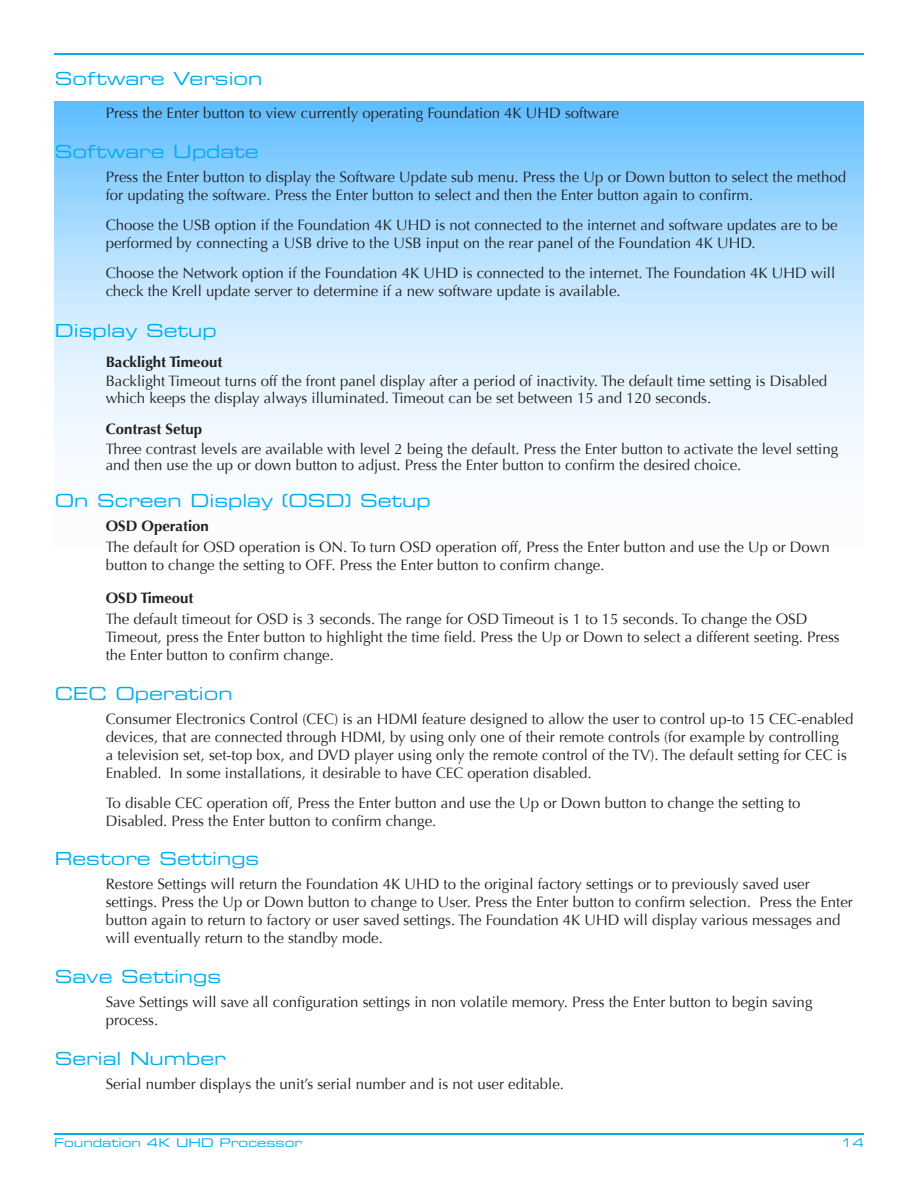
<style>
.page{position:relative;width:918px;height:1188px;background:#fff}
.page>*{position:absolute;margin:0;border:0;box-sizing:border-box;transform-origin:0 0}
.t1{font:18px "Eurostile Extended Two";color:#00aeef}
.t2{font:15px/18px "Optima";color:#231f20}
.t3{font:700 15px "Optima";color:#231f20}
.t4{font:12px "Eurostile Extended Two";color:#00aeef}
</style>
<div class="page">
<hr style="left:54px;top:53px;width:810px;height:2px;background:#00aeef">
<hr style="left:54px;top:1133px;width:810px;height:2px;background:#00aeef">
<svg style="left:54px;top:102px;width:810px;height:349px;background:#b8e1ff"></svg>
<p class="t1" style="left:55px;top:66px;width:209px">Software Version</p>
<p class="t2" style="left:106px;top:104px;width:515px">Press the Enter button to view currently operating Foundation 4K UHD software</p>
<p class="t1" style="left:55px;top:139px;width:205px">Software Update</p>
<p class="t2" style="left:106px;top:168px;width:742px">Press the Enter button to display the Software Update sub menu. Press the Up or Down button to select the method for updating the software. Press the Enter button to select and then the Enter button again to confirm.</p>
<p class="t2" style="left:106px;top:216px;width:733px">Choose the USB option if the Foundation 4K UHD is not connected to the internet and software updates are to be performed by connecting a USB drive to the USB input on the rear panel of the Foundation 4K UHD.</p>
<p class="t2" style="left:106px;top:264px;width:731px">Choose the Network option if the Foundation 4K UHD is connected to the internet. The Foundation 4K UHD will check the Krell update server to determine if a new software update is available.</p>
<p class="t1" style="left:55px;top:319px;width:164px">Display Setup</p>
<p class="t3" style="left:106px;top:353px;width:118px">Backlight Timeout</p>
<p class="t2" style="left:106px;top:373px;width:723px;line-height:16.5px">Backlight Timeout turns off the front panel display after a period of inactivity. The default time setting is Disabled which keeps the display always illuminated. Timeout can be set between 15 and 120 seconds.</p>
<p class="t3" style="left:106px;top:420px;width:98px">Contrast Setup</p>
<p class="t2" style="left:106px;top:440px;width:734px;line-height:16.5px">Three contrast levels are available with level 2 being the default. Press the Enter button to activate the level setting and then use the up or down button to adjust. Press the Enter button to confirm the desired choice.</p>
<p class="t1" style="left:55px;top:488px;width:378px">On Screen Display (OSD) Setup</p>
<p class="t3" style="left:106px;top:517px;width:105px">OSD Operation</p>
<p class="t2" style="left:106px;top:538px;width:726px">The default for OSD operation is ON. To turn OSD operation off, Press the Enter button and use the Up or Down button to change the setting to OFF. Press the Enter button to confirm change.</p>
<p class="t3" style="left:106px;top:589px;width:89px">OSD Timeout</p>
<p class="t2" style="left:106px;top:610px;width:736px">The default timeout for OSD is 3 seconds. The range for OSD Timeout is 1 to 15 seconds. To change the OSD<br>Timeout, press the Enter button to highlight the time field. Press the Up or Down to select a different seeting. Press the Enter button to confirm change.</p>
<p class="t1" style="left:55px;top:681px;width:180px">CEC Operation</p>
<p class="t2" style="left:106px;top:710px;width:749px">Consumer Electronics Control (CEC) is an HDMI feature designed to allow the user to control up-to 15 CEC-enabled devices, that are connected through HDMI, by using only one of their remote controls (for example by controlling<br>a television set, set-top box, and DVD player using only the remote control of the TV). The default setting for CEC is Enabled. In some installations, it desirable to have CEC operation disabled.</p>
<p class="t2" style="left:106px;top:794px;width:696px">To disable CEC operation off, Press the Enter button and use the Up or Down button to change the setting to<br>Disabled. Press the Enter button to confirm change.</p>
<p class="t1" style="left:55px;top:847px;width:206px">Restore Settings</p>
<p class="t2" style="left:106px;top:875px;width:749px">Restore Settings will return the Foundation 4K UHD to the original factory settings or to previously saved user settings. Press the Up or Down button to change to User. Press the Enter button to confirm selection. Press the Enter button again to return to factory or user saved settings. The Foundation 4K UHD will display various messages and will eventually return to the standby mode.</p>
<p class="t1" style="left:55px;top:964px;width:168px">Save Settings</p>
<p class="t2" style="left:106px;top:993px;width:708px">Save Settings will save all configuration settings in non volatile memory. Press the Enter button to begin saving process.</p>
<p class="t1" style="left:55px;top:1046px;width:172px">Serial Number</p>
<p class="t2" style="left:106px;top:1075px;width:460px">Serial number displays the unit’s serial number and is not user editable.</p>
<p class="t4" style="left:54px;top:1135px;width:250px">Foundation 4K UHD Processor</p>
<p class="t4" style="left:841px;top:1135px;width:25px">14</p>
</div>
